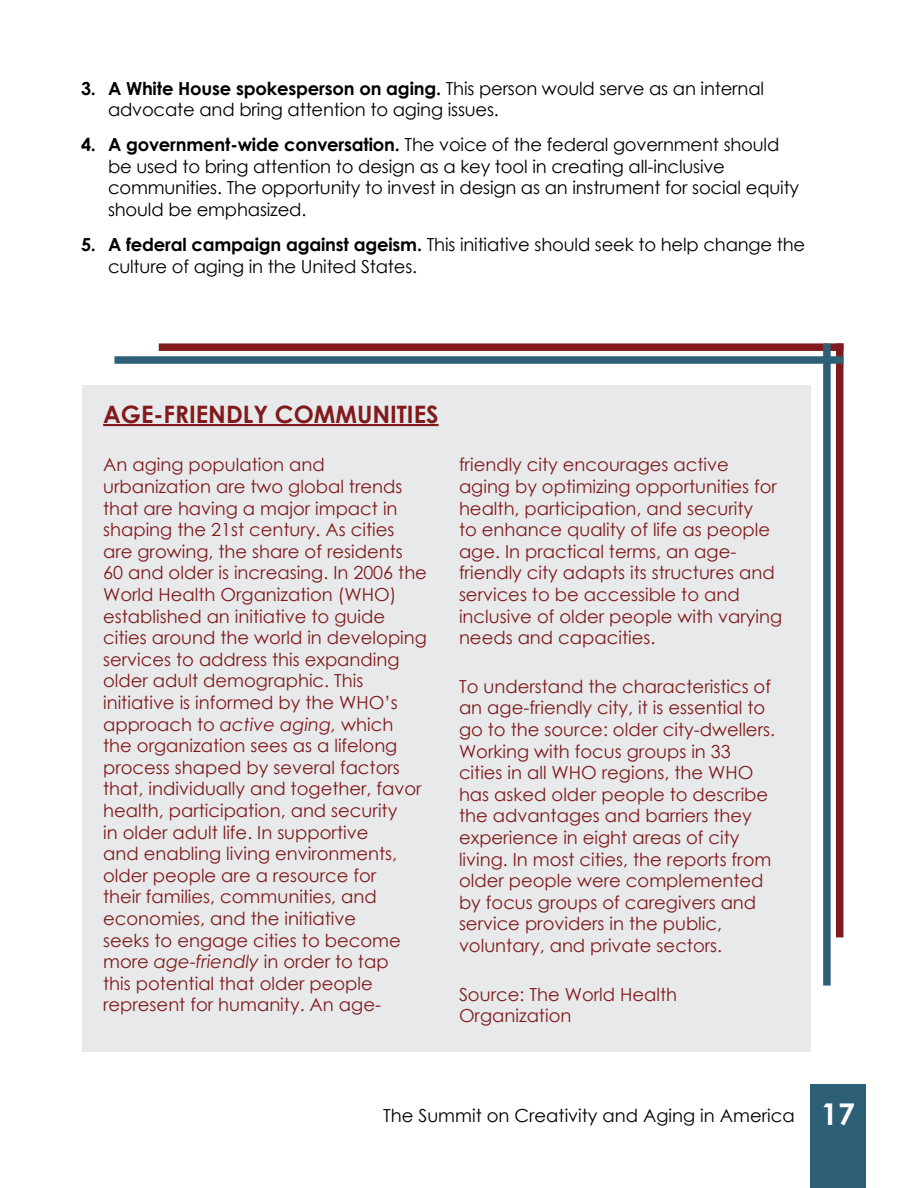
<style>
.page{position:relative;width:918px;height:1188px;background:#fff}
.page>*{position:absolute;margin:0;border:0;box-sizing:border-box;transform-origin:0 0}
.SideBar_Title{font:700 24px "Century Gothic";color:#801a1c}
.Sidebar_Text{font:18px/21.6px "Century Gothic";color:#801a1c}
.t1{font:18px/21.6px "Century Gothic";letter-spacing:-.01em;color:#000}
.s1{font-weight:700}
.s2{font-style:italic}
.s3{font-weight:700;font-size:30px;color:#fff}
</style>
<div class="page">
<div style="left:811px;top:1085px;width:55px;height:103px;background:#2d6077"></div>
<div style="left:82px;top:386px;width:729px;height:666px;background:#e8e9ea"></div>
<hr style="left:103px;top:424px;width:336px;height:2px;background:#801a1c">
<div style="left:159px;top:343px;width:684px;height:8px;background:#801a1c"></div>
<div style="left:836px;top:343px;width:7px;height:594px;background:#801a1c"></div>
<div style="left:823px;top:343px;width:8px;height:643px;background:#2d6077"></div>
<div style="left:114px;top:356px;width:729px;height:8px;background:#2d6077"></div>
<p class="t1" style="left:108px;top:77px;width:658px;text-indent:-27px"><span class="s1">3. A White House spokesperson on aging.</span> This person would serve as an internal advocate and bring attention to aging issues.</p>
<p class="t1" style="left:108px;top:134px;width:693px;text-indent:-27px"><span class="s1">4. A government-wide conversation.</span> The voice of the federal government should be used to bring attention to design as a key tool in creating all-inclusive communities. The opportunity to invest in design as an instrument for social equity should be emphasized.</p>
<p class="t1" style="left:108px;top:234px;width:699px;text-indent:-27px"><span class="s1">5. A federal campaign against ageism.</span> This initiative should seek to help change the culture of aging in the United States.</p>
<p class="SideBar_Title" style="left:103px;top:396px;width:337px">AGE-FRIENDLY COMMUNITIES</p>
<p class="Sidebar_Text" style="left:103px;top:454px;width:325px">An aging population and urbanization are two global trends that are having a major impact in shaping the 21st century. As cities are growing, the share of residents 60 and older is increasing. In 2006 the World Health Organization (WHO) established an initiative to guide cities around the world in developing services to address this expanding older adult demographic. This initiative is informed by the WHO’s approach to <span class="s2">active aging,</span> which<br>the organization sees as a lifelong process shaped by several factors that, individually and together, favor health, participation, and security<br>in older adult life. In supportive<br>and enabling living environments, older people are a resource for<br>their families, communities, and economies, and the initiative<br>seeks to engage cities to become more <span class="s2">age-friendly</span> in order to tap<br>this potential that older people represent for humanity. An age-</p>
<p class="Sidebar_Text" style="left:459px;top:454px;width:325px">friendly city encourages active aging by optimizing opportunities for health, participation, and security<br>to enhance quality of life as people age. In practical terms, an age&shy;friendly city adapts its structures and services to be accessible to and inclusive of older people with varying needs and capacities.</p>
<p class="Sidebar_Text" style="left:459px;top:675px;width:318px">To understand the characteristics of an age-friendly city, it is essential to go to the source: older city-dwellers.<br>Working with focus groups in 33 cities in all WHO regions, the WHO has asked older people to describe the advantages and barriers they experience in eight areas of city living. In most cities, the reports from older people were complemented by focus groups of caregivers and service providers in the public, voluntary, and private sectors.</p>
<p class="Sidebar_Text" style="left:459px;top:983px;width:220px">Source: The World Health<br>Organization</p>
<p class="t1" style="left:383px;top:1104px;width:473px">The Summit on Creativity and Aging in America <span class="s3">17</span></p>
</div>
